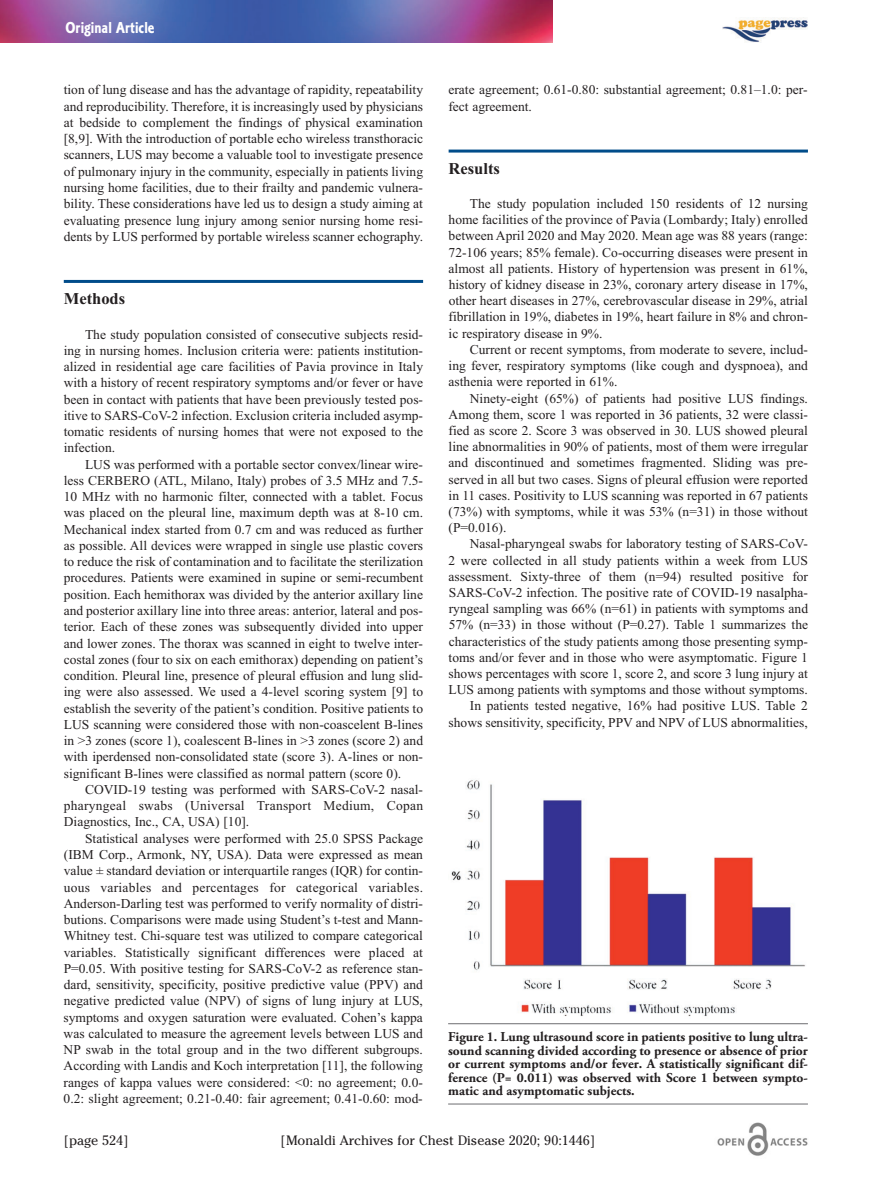
<style>
.page{position:relative;width:893px;height:1191px;background:#fff}
.page>*{position:absolute;margin:0;border:0;box-sizing:border-box;transform-origin:0 0}
.t1{font:16.5px "Corinthian Bold Condensed Plain";color:#fff}
.t2{font:700 16.5px "Times New Roman";color:#231f20}
.t3{font:13.5px/16.2px "Times New Roman";color:#231f20;text-align:justify}
.t4{font:700 13.5px/13.5px "Adobe Garamond Pro";color:#231f20;text-align:justify}
.t5{font:13.5px "Cheltenham";color:#231f20}
</style>
<div class="page">
<img style="left:0;top:0;width:553px;height:43px">
<hr style="left:64px;top:280px;width:359px;height:3px;background:#004c8a">
<hr style="left:449px;top:150px;width:359px;height:3px;background:#004c8a">
<img style="left:717px;top:1123px;width:91px;height:33px">
<img style="left:723px;top:17px;width:84px;height:26px">
<img style="left:451px;top:780px;width:355px;height:237px">
<hr style="left:448px;top:1023px;width:360px;height:1px;background:#6c6d70">
<hr style="left:448px;top:1103px;width:360px;height:1px;background:#6c6d70">
<p class="t1" style="left:66px;top:22px;width:91px">Original Article</p>
<p class="t3" style="left:64px;top:82px;width:361px">tion of lung disease and has the advantage of rapidity, repeatability and reproducibility. Therefore, it is increasingly used by physicians at bedside to complement the findings of physical examination [8,9]. With the introduction of portable echo wireless transthoracic scanners, LUS may become a valuable tool to investigate presence of pulmonary injury in the community, especially in patients living nursing home facilities, due to their frailty and pandemic vulnera&shy;bility. These considerations have led us to design a study aiming at evaluating presence lung injury among senior nursing home resi&shy;dents by LUS performed by portable wireless scanner echography.</p>
<p class="t2" style="left:64px;top:289px;width:63px">Methods</p>
<p class="t3" style="left:64px;top:326px;width:361px;text-indent:21px">The study population consisted of consecutive subjects resid&shy;ing in nursing homes. Inclusion criteria were: patients institution&shy;alized in residential age care facilities of Pavia province in Italy with a history of recent respiratory symptoms and/or fever or have been in contact with patients that have been previously tested pos&shy;itive to SARS-CoV-2 infection. Exclusion criteria included asymp&shy;tomatic residents of nursing homes that were not exposed to the infection.</p>
<p class="t3" style="left:64px;top:456px;width:361px;text-indent:21px">LUS was performed with a portable sector convex/linear wire&shy;less CERBERO (ATL, Milano, Italy) probes of 3.5 MHz and 7.5- 10 MHz with no harmonic filter, connected with a tablet. Focus was placed on the pleural line, maximum depth was at 8-10 cm.<br>Mechanical index started from 0.7 cm and was reduced as further as possible. All devices were wrapped in single use plastic covers to reduce the risk of contamination and to facilitate the sterilization procedures. Patients were examined in supine or semi-recumbent position. Each hemithorax was divided by the anterior axillary line and posterior axillary line into three areas: anterior, lateral and pos&shy;terior. Each of these zones was subsequently divided into upper and lower zones. The thorax was scanned in eight to twelve inter&shy;costal zones (four to six on each emithorax) depending on patient’s condition. Pleural line, presence of pleural effusion and lung slid&shy;ing were also assessed. We used a 4-level scoring system [9] to establish the severity of the patient’s condition. Positive patients to LUS scanning were considered those with non-coascelent B-lines in &gt;3 zones (score 1), coalescent B-lines in &gt;3 zones (score 2) and with iperdensed non-consolidated state (score 3). A-lines or non&shy;significant B-lines were classified as normal pattern (score 0).</p>
<p class="t3" style="left:64px;top:781px;width:361px;text-indent:21px">COVID-19 testing was performed with SARS-CoV-2 nasal&shy;pharyngeal swabs (Universal Transport Medium, Copan Diagnostics, Inc., CA, USA) [10].</p>
<p class="t3" style="left:64px;top:830px;width:361px;text-indent:22px">Statistical analyses were performed with 25.0 SPSS Package (IBM Corp., Armonk, NY, USA). Data were expressed as mean value ± standard deviation or interquartile ranges (IQR) for contin&shy;uous variables and percentages for categorical variables.<br>Anderson-Darling test was performed to verify normality of distri&shy;butions. Comparisons were made using Student’s t-test and Mann-Whitney test. Chi-square test was utilized to compare categorical variables. Statistically significant differences were placed at P=0.05. With positive testing for SARS-CoV-2 as reference stan&shy;dard, sensitivity, specificity, positive predictive value (PPV) and negative predicted value (NPV) of signs of lung injury at LUS, symptoms and oxygen saturation were evaluated. Cohen’s kappa was calculated to measure the agreement levels between LUS and NP swab in the total group and in the two different subgroups.<br>According with Landis and Koch interpretation [11], the following ranges of kappa values were considered: &lt;0: no agreement; 0.0- 0.2: slight agreement; 0.21-0.40: fair agreement; 0.41-0.60: mod-</p>
<p class="t3" style="left:448px;top:82px;width:361px">erate agreement; 0.61-0.80: substantial agreement; 0.81–1.0: per&shy;fect agreement.</p>
<p class="t2" style="left:449px;top:158px;width:53px">Results</p>
<p class="t3" style="left:449px;top:195px;width:361px;text-indent:21px">The study population included 150 residents of 12 nursing home facilities of the province of Pavia (Lombardy; Italy) enrolled between April 2020 and May 2020. Mean age was 88 years (range:<br>72-106 years; 85% female). Co-occurring diseases were present in almost all patients. History of hypertension was present in 61%, history of kidney disease in 23%, coronary artery disease in 17%, other heart diseases in 27%, cerebrovascular disease in 29%, atrial fibrillation in 19%, diabetes in 19%, heart failure in 8% and chron&shy;ic respiratory disease in 9%.</p>
<p class="t3" style="left:449px;top:341px;width:361px;text-indent:21px">Current or recent symptoms, from moderate to severe, includ&shy;ing fever, respiratory symptoms (like cough and dyspnoea), and asthenia were reported in 61%.</p>
<p class="t3" style="left:449px;top:390px;width:361px;text-indent:21px">Ninety-eight (65%) of patients had positive LUS findings.<br>Among them, score 1 was reported in 36 patients, 32 were classi&shy;fied as score 2. Score 3 was observed in 30. LUS showed pleural line abnormalities in 90% of patients, most of them were irregular and discontinued and sometimes fragmented. Sliding was pre&shy;served in all but two cases. Signs of pleural effusion were reported in 11 cases. Positivity to LUS scanning was reported in 67 patients (73%) with symptoms, while it was 53% (n=31) in those without (P=0.016).</p>
<p class="t3" style="left:449px;top:535px;width:361px;text-align:right">Nasal-pharyngeal swabs for laboratory testing of SARS-CoV-<br>2 were collected in all study patients within a week from LUS assessment. Sixty-three of them (n=94) resulted positive for SARS-CoV-2 infection. The positive rate of COVID-19 nasalpha&shy;ryngeal sampling was 66% (n=61) in patients with symptoms and 57% (n=33) in those without (P=0.27). Table 1 summarizes the characteristics of the study patients among those presenting symp&shy;toms and/or fever and in those who were asymptomatic. Figure 1 shows percentages with score 1, score 2, and score 3 lung injury at LUS among patients with symptoms and those without symptoms.<br>In patients tested negative, 16% had positive LUS. Table 2 shows sensitivity, specificity, PPV and NPV of LUS abnormalities,</p>
<p class="t4" style="left:448px;top:1031px;width:361px">Figure 1. Lung ultrasound score in patients positive to lung ultra&shy;sound scanning divided according to presence or absence of prior or current symptoms and/or fever. A statistically significant dif&shy;ference (P= 0.011) was observed with Score 1 between sympto&shy;matic and asymptomatic subjects.</p>
<p class="t5" style="left:64px;top:1132px;width:66px">[page 524]</p>
<p class="t5" style="left:281px;top:1132px;width:316px">[Monaldi Archives for Chest Disease 2020; 90:1446]</p>
</div>
